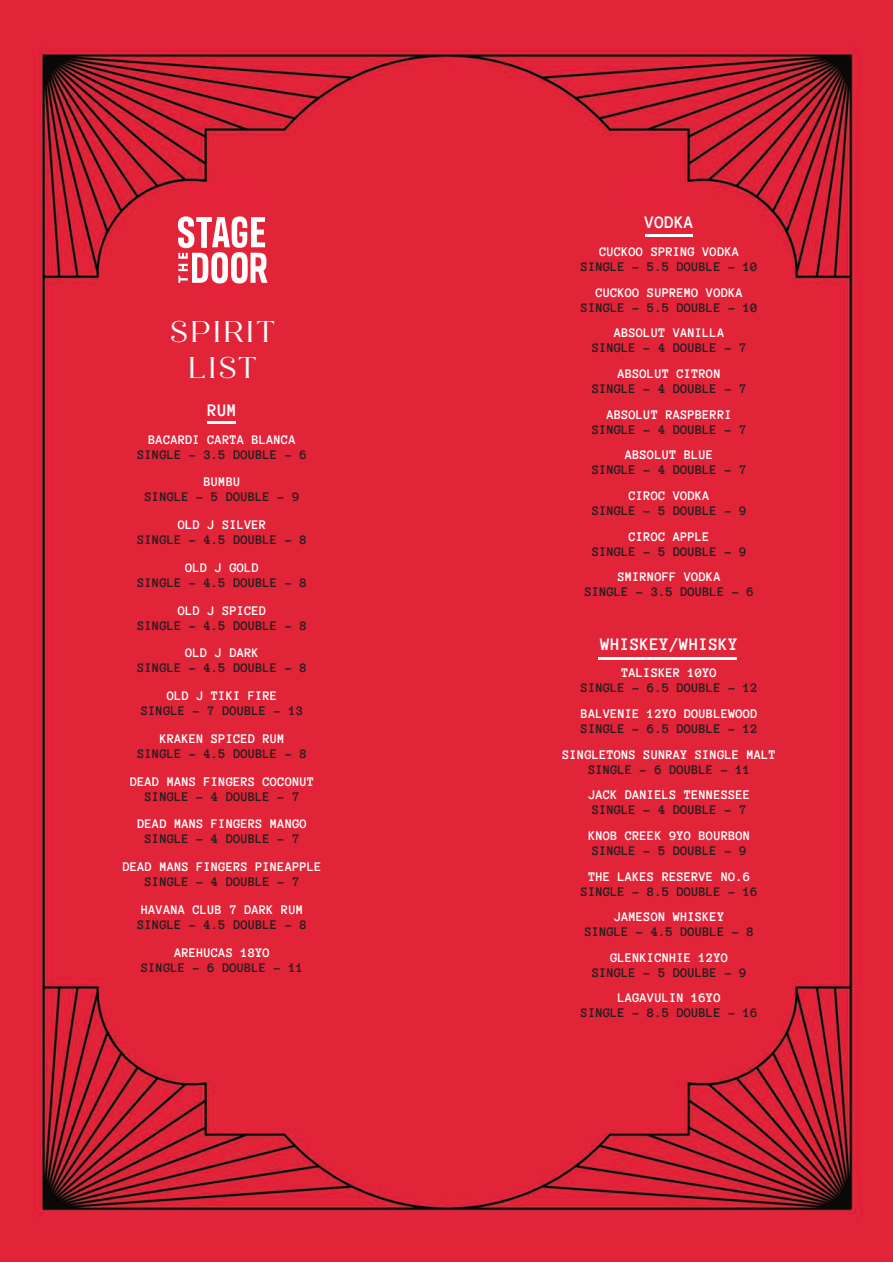
<style>
.page{position:relative;width:893px;height:1263px;background:#fff}
.page>*{position:absolute;margin:0;border:0;box-sizing:border-box;transform-origin:0 0}
.t1{font:30px/36px "FONTSPRINGDEMO Quiche Flare";letter-spacing:.07em;color:#fff;text-align:center}
.t2{font:700 18px "Anonymous Pro";color:#fff}
.t3{font:700 13.5px "Anonymous Pro";color:#231f20}
.t4{font:700 13.5px "Anonymous Pro";color:#fff}
</style>
<div class="page">
<img style="left:0;top:1px;width:893px;height:1260px">
<svg style="left:178px;top:216px;width:89px;height:67px"></svg>
<hr style="left:207px;top:421px;width:29px;height:3px;background:#fff">
<hr style="left:645px;top:234px;width:47px;height:3px;background:#fff">
<hr style="left:599px;top:657px;width:138px;height:3px;background:#fff">
<h1 class="t1" style="left:170px;top:313px;width:106px">SPIRIT<br>LIST</h1>
<h2 class="t2" style="left:208px;top:404px;width:31px">RUM</h2>
<p class="t4" style="left:149px;top:434px;width:149px">BACARDI CARTA BLANCA</p>
<p class="t3" style="left:138px;top:449px;width:171px">SINGLE - 3.5 DOUBLE - 6</p>
<p class="t4" style="left:204px;top:477px;width:38px">BUMBU</p>
<p class="t3" style="left:145px;top:492px;width:156px">SINGLE - 5 DOUBLE - 9</p>
<p class="t4" style="left:178px;top:520px;width:90px">OLD J SILVER</p>
<p class="t3" style="left:138px;top:535px;width:171px">SINGLE - 4.5 DOUBLE - 8</p>
<p class="t4" style="left:185px;top:563px;width:75px">OLD J GOLD</p>
<p class="t3" style="left:138px;top:578px;width:171px">SINGLE - 4.5 DOUBLE - 8</p>
<p class="t4" style="left:178px;top:605px;width:90px">OLD J SPICED</p>
<p class="t3" style="left:138px;top:620px;width:171px">SINGLE - 4.5 DOUBLE - 8</p>
<p class="t4" style="left:185px;top:648px;width:75px">OLD J DARK</p>
<p class="t3" style="left:138px;top:663px;width:171px">SINGLE - 4.5 DOUBLE - 8</p>
<p class="t4" style="left:167px;top:691px;width:112px">OLD J TIKI FIRE</p>
<p class="t3" style="left:141px;top:706px;width:164px">SINGLE - 7 DOUBLE - 13</p>
<p class="t4" style="left:160px;top:734px;width:127px">KRAKEN SPICED RUM</p>
<p class="t3" style="left:138px;top:749px;width:171px">SINGLE - 4.5 DOUBLE - 8</p>
<p class="t4" style="left:130px;top:777px;width:186px">DEAD MANS FINGERS COCONUT</p>
<p class="t3" style="left:145px;top:792px;width:156px">SINGLE - 4 DOUBLE - 7</p>
<p class="t4" style="left:138px;top:819px;width:171px">DEAD MANS FINGERS MANGO</p>
<p class="t3" style="left:145px;top:834px;width:156px">SINGLE - 4 DOUBLE - 7</p>
<p class="t4" style="left:123px;top:862px;width:201px">DEAD MANS FINGERS PINEAPPLE</p>
<p class="t3" style="left:145px;top:877px;width:156px">SINGLE - 4 DOUBLE - 7</p>
<p class="t4" style="left:141px;top:905px;width:164px">HAVANA CLUB 7 DARK RUM</p>
<p class="t3" style="left:138px;top:920px;width:171px">SINGLE - 4.5 DOUBLE - 8</p>
<p class="t4" style="left:174px;top:948px;width:97px">AREHUCAS 18YO</p>
<p class="t3" style="left:141px;top:963px;width:164px">SINGLE - 6 DOUBLE - 11</p>
<h2 class="t2" style="left:645px;top:216px;width:51px">VODKA</h2>
<p class="t4" style="left:599px;top:247px;width:142px">CUCKOO SPRING VODKA</p>
<p class="t3" style="left:581px;top:262px;width:178px">SINGLE - 5.5 DOUBLE - 10</p>
<p class="t4" style="left:596px;top:288px;width:149px">CUCKOO SUPREMO VODKA</p>
<p class="t3" style="left:581px;top:303px;width:178px">SINGLE - 5.5 DOUBLE - 10</p>
<p class="t4" style="left:614px;top:328px;width:112px">ABSOLUT VANILLA</p>
<p class="t3" style="left:592px;top:343px;width:156px">SINGLE - 4 DOUBLE - 7</p>
<p class="t4" style="left:618px;top:369px;width:105px">ABSOLUT CITRON</p>
<p class="t3" style="left:592px;top:384px;width:156px">SINGLE - 4 DOUBLE - 7</p>
<p class="t4" style="left:607px;top:410px;width:127px">ABSOLUT RASPBERRI</p>
<p class="t3" style="left:592px;top:425px;width:156px">SINGLE - 4 DOUBLE - 7</p>
<p class="t4" style="left:625px;top:450px;width:90px">ABSOLUT BLUE</p>
<p class="t3" style="left:592px;top:465px;width:156px">SINGLE - 4 DOUBLE - 7</p>
<p class="t4" style="left:629px;top:491px;width:83px">CIROC VODKA</p>
<p class="t3" style="left:592px;top:506px;width:156px">SINGLE - 5 DOUBLE - 9</p>
<p class="t4" style="left:629px;top:531px;width:83px">CIROC APPLE</p>
<p class="t3" style="left:592px;top:546px;width:156px">SINGLE - 5 DOUBLE - 9</p>
<p class="t4" style="left:618px;top:572px;width:105px">SMIRNOFF VODKA</p>
<p class="t3" style="left:585px;top:587px;width:171px">SINGLE - 3.5 DOUBLE - 6</p>
<h2 class="t2" style="left:601px;top:638px;width:139px">WHISKEY/WHISKY</h2>
<p class="t4" style="left:621px;top:668px;width:97px">TALISKER 10YO</p>
<p class="t3" style="left:581px;top:683px;width:178px">SINGLE - 6.5 DOUBLE - 12</p>
<p class="t4" style="left:581px;top:709px;width:178px">BALVENIE 12YO DOUBLEWOOD</p>
<p class="t3" style="left:581px;top:724px;width:178px">SINGLE - 6.5 DOUBLE - 12</p>
<p class="t4" style="left:563px;top:750px;width:215px">SINGLETONS SUNRAY SINGLE MALT</p>
<p class="t3" style="left:588px;top:765px;width:164px">SINGLE - 6 DOUBLE - 11</p>
<p class="t4" style="left:588px;top:790px;width:164px">JACK DANIELS TENNESSEE</p>
<p class="t3" style="left:592px;top:805px;width:156px">SINGLE - 4 DOUBLE - 7</p>
<p class="t4" style="left:588px;top:831px;width:164px">KNOB CREEK 9YO BOURBON</p>
<p class="t3" style="left:592px;top:846px;width:156px">SINGLE - 5 DOUBLE - 9</p>
<p class="t4" style="left:588px;top:871px;width:164px">THE LAKES RESERVE NO.6</p>
<p class="t3" style="left:581px;top:886px;width:178px">SINGLE - 8.5 DOUBLE - 16</p>
<p class="t4" style="left:614px;top:912px;width:112px">JAMESON WHISKEY</p>
<p class="t3" style="left:585px;top:927px;width:171px">SINGLE - 4.5 DOUBLE - 8</p>
<p class="t4" style="left:610px;top:953px;width:119px">GLENKICNHIE 12YO</p>
<p class="t3" style="left:592px;top:968px;width:156px">SINGLE - 5 DOULBE - 9</p>
<p class="t4" style="left:618px;top:993px;width:105px">LAGAVULIN 16YO</p>
<p class="t3" style="left:581px;top:1008px;width:178px">SINGLE - 8.5 DOUBLE - 16</p>
</div>
